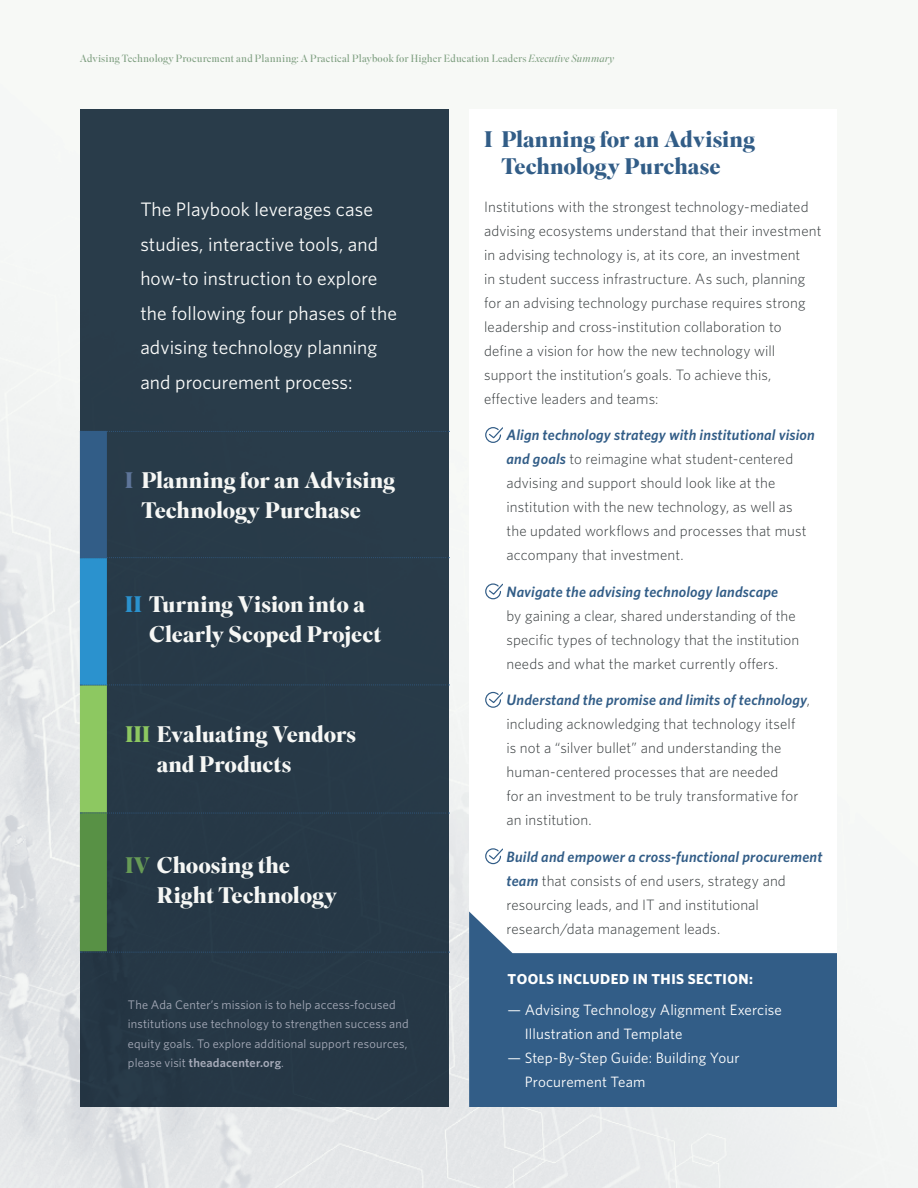
<style>
.page{position:relative;width:918px;height:1188px;background:#fff}
.page>*{position:absolute;margin:0;border:0;box-sizing:border-box;transform-origin:0 0}
.ES_Subheads{font:700 22.5px/30px "Superior Title";letter-spacing:-.005em;color:#f6f7f5}
.ES_Text_Regular{font:700 22.5px/27px "Superior Title";color:#325d87}
.t1{font:19.5px/34.5px "Whitney";letter-spacing:.005em;color:#fbfcfb}
.ES_Text_Bullets{font:300 15px/24px "Whitney";letter-spacing:.005em;color:#34393b}
.ES_Text_Regular-2{font:300 15px/24px "Whitney";letter-spacing:.005em;color:#34393b}
.Tools_List{font:15px/24px "Whitney";letter-spacing:.01em;color:#fff}
.TOOLS_Head{font:700 14.4px "Whitney";letter-spacing:.035em;color:#fff}
.t2{font:12.3px/19.5px "Whitney";letter-spacing:.01em;color:#a6abb9}
.MASTER_Folios_L{font:300 10.5px "Superior Title";letter-spacing:.01em;color:#7c9d7e}
.s1{font-style:italic}
.s2{color:#5e7599}
.s3{color:#2b92ce}
.s4{color:#8dc861}
.s5{color:#679b56}
.s6{font-weight:600}
.s7{font-weight:600;font-style:italic;color:#325d87}
</style>
<div class="page">
<img style="left:0;top:241px;width:918px;height:947px">
<div style="left:469px;top:109px;width:368px;height:998px;background:#fff"></div>
<svg style="left:469px;top:912px;width:368px;height:195px;fill:#325d87"></svg>
<div style="left:80px;top:109px;width:369px;height:998px;background:#2b3e4d"></div>
<svg style="left:80px;top:431px;width:369px;height:522px"></svg>
<svg style="left:485px;top:427px;width:18px;height:16px"></svg>
<svg style="left:485px;top:583px;width:18px;height:17px"></svg>
<svg style="left:485px;top:691px;width:18px;height:17px"></svg>
<svg style="left:485px;top:848px;width:18px;height:17px"></svg>
<p class="MASTER_Folios_L" style="left:80px;top:52px;width:536px">Advising Technology Procurement and Planning: A Practical Playbook for Higher Education Leaders <span class="s1">Executive Summary</span></p>
<p class="t1" style="left:140px;top:192px;width:258px">The Playbook leverages case studies, interactive tools, and how-to instruction to explore the following four phases of the advising technology planning and procurement process:</p>
<p class="ES_Subheads" style="left:142px;top:466px;width:255px;text-indent:-17px"><span class="s2">I</span> Planning for an Advising<br>Technology Purchase</p>
<p class="ES_Subheads" style="left:149px;top:590px;width:234px;text-indent:-24px"><span class="s3">II</span> Turning Vision into a<br>Clearly Scoped Project</p>
<p class="ES_Subheads" style="left:157px;top:721px;width:201px;text-indent:-32px"><span class="s4">III</span> Evaluating Vendors and Products</p>
<p class="ES_Subheads" style="left:157px;top:851px;width:182px;text-indent:-32px"><span class="s5">IV</span> Choosing the<br>Right Technology</p>
<p class="t2" style="left:128px;top:995px;width:282px">The Ada Center’s mission is to help access-focused institutions use technology to strengthen success and equity goals. To explore additional support resources, please visit <span class="s6">theadacenter.org</span>.</p>
<p class="ES_Text_Regular" style="left:501px;top:127px;width:255px;text-indent:-17px">I Planning for an Advising<br>Technology Purchase</p>
<p class="ES_Text_Regular-2" style="left:484px;top:194px;width:339px">Institutions with the strongest technology-mediated advising ecosystems understand that their investment in advising technology is, at its core, an investment<br>in student success infrastructure. As such, planning for an advising technology purchase requires strong leadership and cross-institution collaboration to define a vision for how the new technology will support the institution’s goals. To achieve this, effective leaders and teams:</p>
<p class="ES_Text_Bullets" style="left:507px;top:423px;width:310px"><span class="s7">Align technology strategy with institutional vision and goals</span> to reimagine what student-centered advising and support should look like at the institution with the new technology, as well as the updated workflows and processes that must accompany that investment.</p>
<p class="ES_Text_Bullets" style="left:507px;top:579px;width:294px"><span class="s7">Navigate the advising technology landscape<br></span>by gaining a clear, shared understanding of the specific types of technology that the institution needs and what the market currently offers.</p>
<p class="ES_Text_Bullets" style="left:507px;top:687px;width:305px"><span class="s7">Understand the promise and limits of technology</span>, including acknowledging that technology itself<br>is not a “silver bullet” and understanding the human-centered processes that are needed<br>for an investment to be truly transformative for an institution.</p>
<p class="ES_Text_Bullets" style="left:507px;top:844px;width:318px"><span class="s7">Build and empower a cross-functional procurement team</span> that consists of end users, strategy and resourcing leads, and IT and institutional research/data management leads.</p>
<p class="TOOLS_Head" style="left:508px;top:969px;width:247px">TOOLS INCLUDED IN THIS SECTION:</p>
<p class="Tools_List" style="left:525px;top:997px;width:259px;text-indent:-17px">— Advising Technology Alignment Exercise<br>Illustration and Template</p>
<p class="Tools_List" style="left:525px;top:1045px;width:216px;text-indent:-17px">— Step-By-Step Guide: Building Your<br>Procurement Team</p>
</div>
